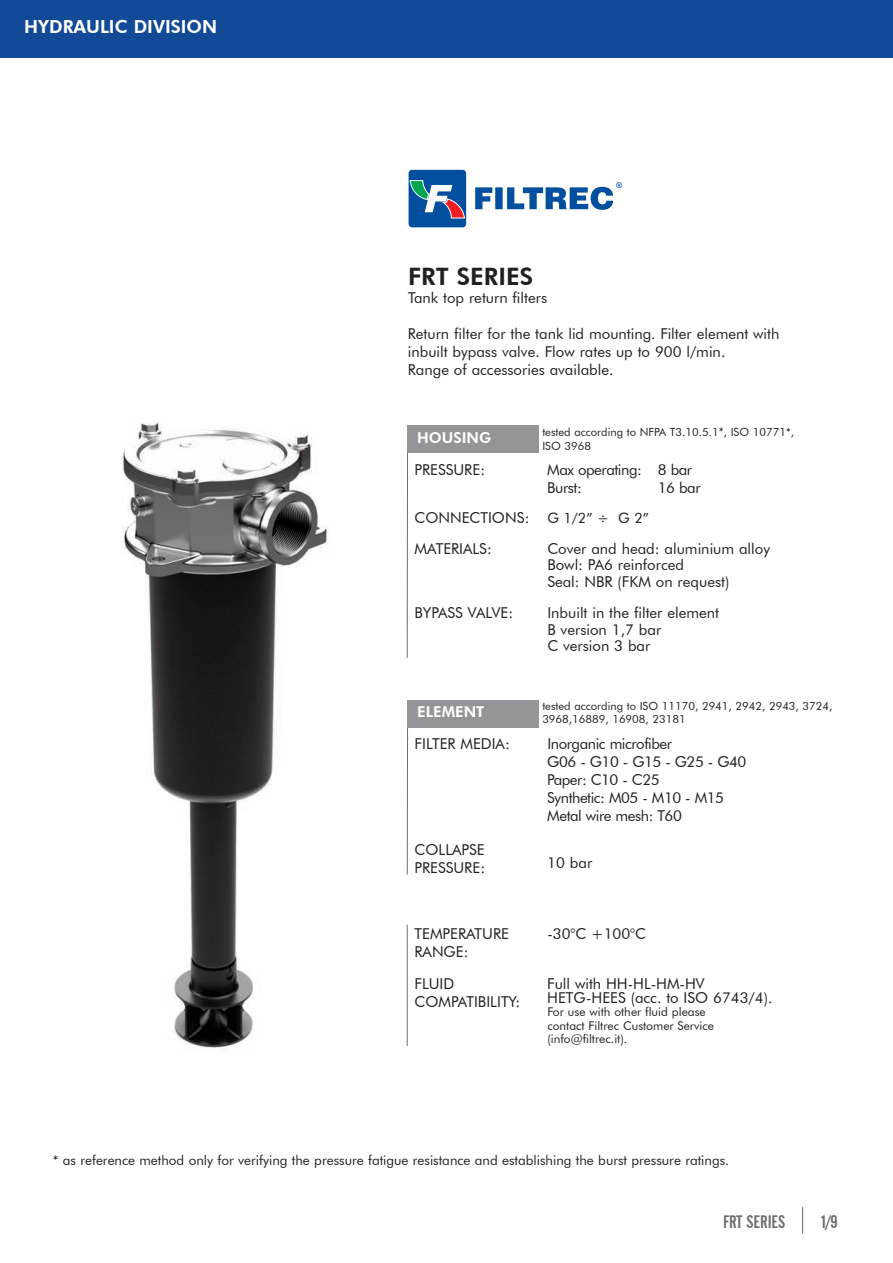
<style>
.page{position:relative;width:893px;height:1263px;background:#fff}
.page>*{position:absolute;margin:0;border:0;box-sizing:border-box;transform-origin:0 0}
.t1{font:800 24px "Futura BT";color:#231f20}
.t2{font:800 18px "Futura BT";color:#fff}
.t3{font:18px "Alternate Gothic 2 BT";color:#6c6d70}
.t4{font:15px/18px "Futura BT";color:#231f20}
.t5{font:15px/18px "Futura BT";letter-spacing:-.03em;color:#231f20}
.t6{font:800 15px "Futura BT";color:#fff}
.t7{font:13.5px "Futura BT";color:#231f20}
.t8{font:12px/13.5px "Futura BT";color:#231f20}
.t9{font:11.25px/13.8px "Futura BT";color:#231f20}
.s1{font-size:12px}
.s2{font-size:14.25px}
</style>
<div class="page">
<img style="left:121px;top:422px;width:208px;height:627px">
<svg style="left:409px;top:170px;width:57px;height:57px;background:#346ba1"></svg>
<svg style="left:475px;top:182px;width:147px;height:28px"></svg>
<hr style="left:407px;top:444px;width:1px;height:214px;background:#6c6d70">
<div style="left:407px;top:425px;width:132px;height:27px;background:#939598"></div>
<hr style="left:407px;top:723px;width:1px;height:151px;background:#6c6d70">
<div style="left:407px;top:700px;width:132px;height:27px;background:#939598"></div>
<hr style="left:407px;top:924px;width:1px;height:122px;background:#6c6d70">
<div style="left:0;top:0;width:893px;height:57px;background:#134a98"></div>
<svg style="left:802px;top:1207px;width:1px;height:27px"></svg>
<p class="t2" style="left:24px;top:16px;width:194px">HYDRAULIC DIVISION</p>
<h1 class="t1" style="left:408px;top:261px;width:127px">FRT SERIES</h1>
<p class="t4" style="left:408px;top:288px;width:140px">Tank top return filters</p>
<p class="t4" style="left:408px;top:325px;width:373px">Return filter for the tank lid mounting. Filter element with inbuilt bypass valve. Flow rates up to 900 l/min.<br>Range of accessories available.</p>
<p class="t6" style="left:417px;top:428px;width:75px">HOUSING</p>
<p class="t9" style="left:542px;top:425px;width:253px">tested according to NFPA T3.10.5.1<span class="s1">*</span>, ISO 10771*,<br>ISO 3968</p>
<p class="t4" style="left:415px;top:460px;width:72px">PRESSURE:</p>
<p class="t5" style="left:547px;top:460px;width:146px">Max operating: 8 bar<br>Burst:</p>
<p class="t4" style="left:658px;top:478px;width:44px">16 bar</p>
<p class="t4" style="left:415px;top:502px;width:236px;line-height:30.8px">CONNECTIONS: <span class="s2">G 1/2” ÷ G 2”<br></span>MATERIALS:</p>
<p class="t4" style="left:547px;top:540px;width:224px;line-height:16.5px">Cover and head: aluminium alloy<br>Bowl: PA6 reinforced<br>Seal: NBR (FKM on request)</p>
<p class="t4" style="left:415px;top:604px;width:100px">BYPASS VALVE:</p>
<p class="t4" style="left:547px;top:604px;width:173px;line-height:16.5px">Inbuilt in the filter element<br>B version 1,7 bar<br>C version 3 bar</p>
<p class="t6" style="left:417px;top:703px;width:69px">ELEMENT</p>
<p class="t9" style="left:542px;top:699px;width:292px">tested according to ISO 11170, 2941, 2942, 2943, 3724,<br>3968,16889, 16908, 23181</p>
<p class="t4" style="left:415px;top:735px;width:97px">FILTER MEDIA:</p>
<p class="t5" style="left:547px;top:735px;width:201px">Inorganic microfiber<br>G06 - G10 - G15 - G25 - G40<br>Paper: C10 - C25<br>Synthetic: M05 - M10 - M15<br>Metal wire mesh: T60</p>
<p class="t4" style="left:415px;top:840px;width:72px">COLLAPSE<br>PRESSURE:</p>
<p class="t4" style="left:547px;top:854px;width:46px">10 bar</p>
<p class="t4" style="left:415px;top:924px;width:96px">TEMPERATURE<br>RANGE:</p>
<p class="t4" style="left:547px;top:924px;width:100px">-30°C +100°C</p>
<p class="t4" style="left:415px;top:975px;width:107px">FLUID<br>COMPATIBILITY:</p>
<p class="t4" style="left:547px;top:977px;width:227px;line-height:13.5px">Full with HH-HL-HM-HV<br>HETG-HEES (acc. to ISO 6743/4).</p>
<p class="t8" style="left:547px;top:1005px;width:168px">For use with other fluid please contact Filtrec Customer Service (info@filtrec.it).</p>
<p class="t7" style="left:53px;top:1152px;width:678px">* as reference method only for verifying the pressure fatigue resistance and establishing the burst pressure ratings.</p>
<p class="t3" style="left:723px;top:1212px;width:64px">FRT SERIES</p>
<p class="t3" style="left:821px;top:1212px;width:18px">1/9</p>
</div>
